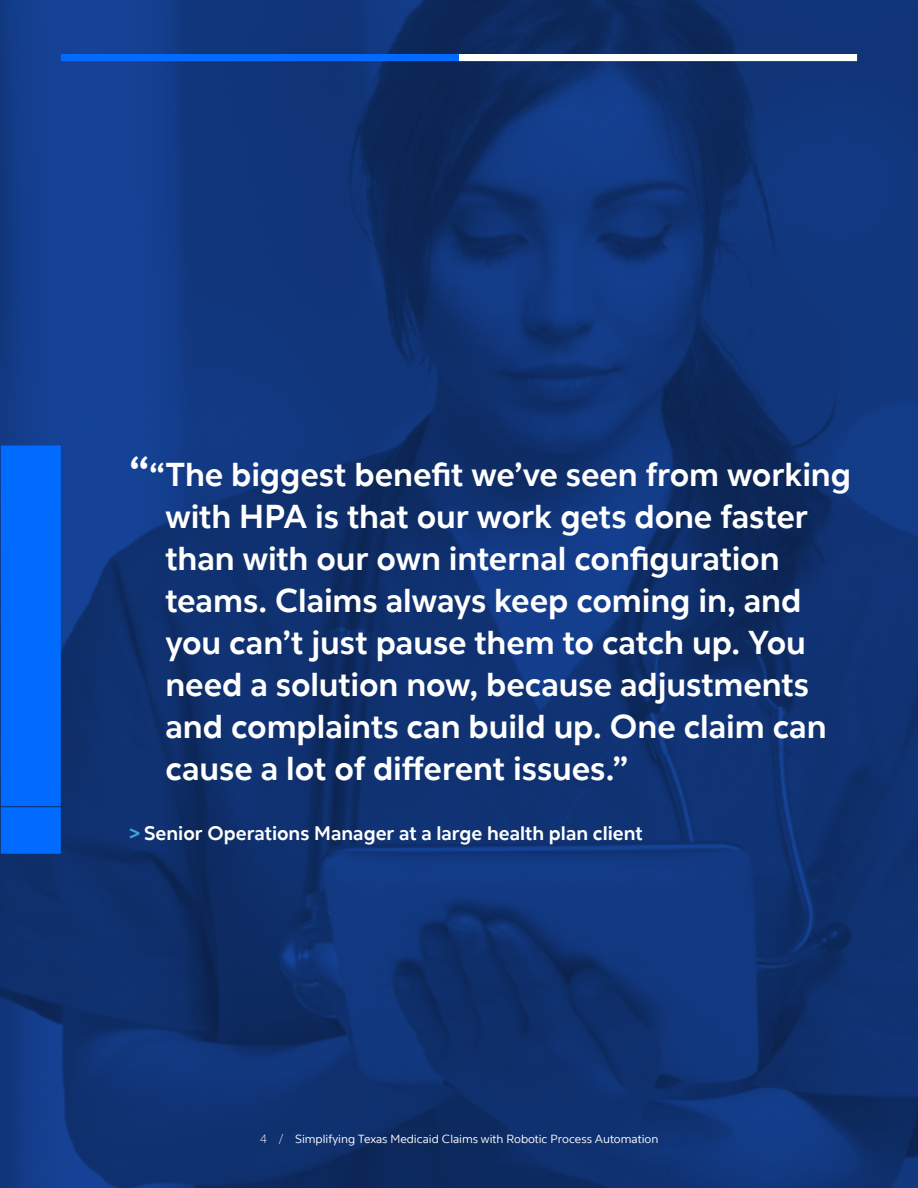
<style>
.page{position:relative;width:918px;height:1188px;background:#fff}
.page>*{position:absolute;margin:0;border:0;box-sizing:border-box;transform-origin:0 0}
.Quote_large_white_28{font:700 33px/42px "Cognizant Sans";letter-spacing:-.005em;color:#fff}
.t1{font:700 19.5px "Cognizant Sans";color:#fff}
.Folio_Centered_8_10{font:12px "Cognizant Sans";color:#fff}
.s1{font-size:42px}
.s2{color:#40a3db}
.s3{font-weight:300}
</style>
<div class="page">
<img style="left:0;top:0;width:918px;height:1188px">
<div style="left:459px;top:54px;width:398px;height:7px;background:#fff"></div>
<div style="left:61px;top:54px;width:398px;height:7px;background:#006bfe"></div>
<div style="left:1px;top:445px;width:60px;height:361px;background:#006bfe"></div>
<div style="left:1px;top:807px;width:60px;height:47px;background:#006bfe"></div>
<p class="Quote_large_white_28" style="left:165px;top:453px;width:687px;text-indent:-36px"><span class="s1">“</span>“The biggest benefit we’ve seen from working with HPA is that our work gets done faster than with our own internal configuration teams. Claims always keep coming in, and you can’t just pause them to catch up. You need a solution now, because adjustments and complaints can build up. One claim can cause a lot of different issues.”</p>
<p class="t1" style="left:129px;top:820px;width:515px"><span class="s2">&gt;</span> Senior Operations Manager at a large health plan client</p>
<p class="Folio_Centered_8_10" style="left:260px;top:1132px;width:400px"><span class="s3">4 /</span> Simplifying Texas Medicaid Claims with Robotic Process Automation</p>
</div>
